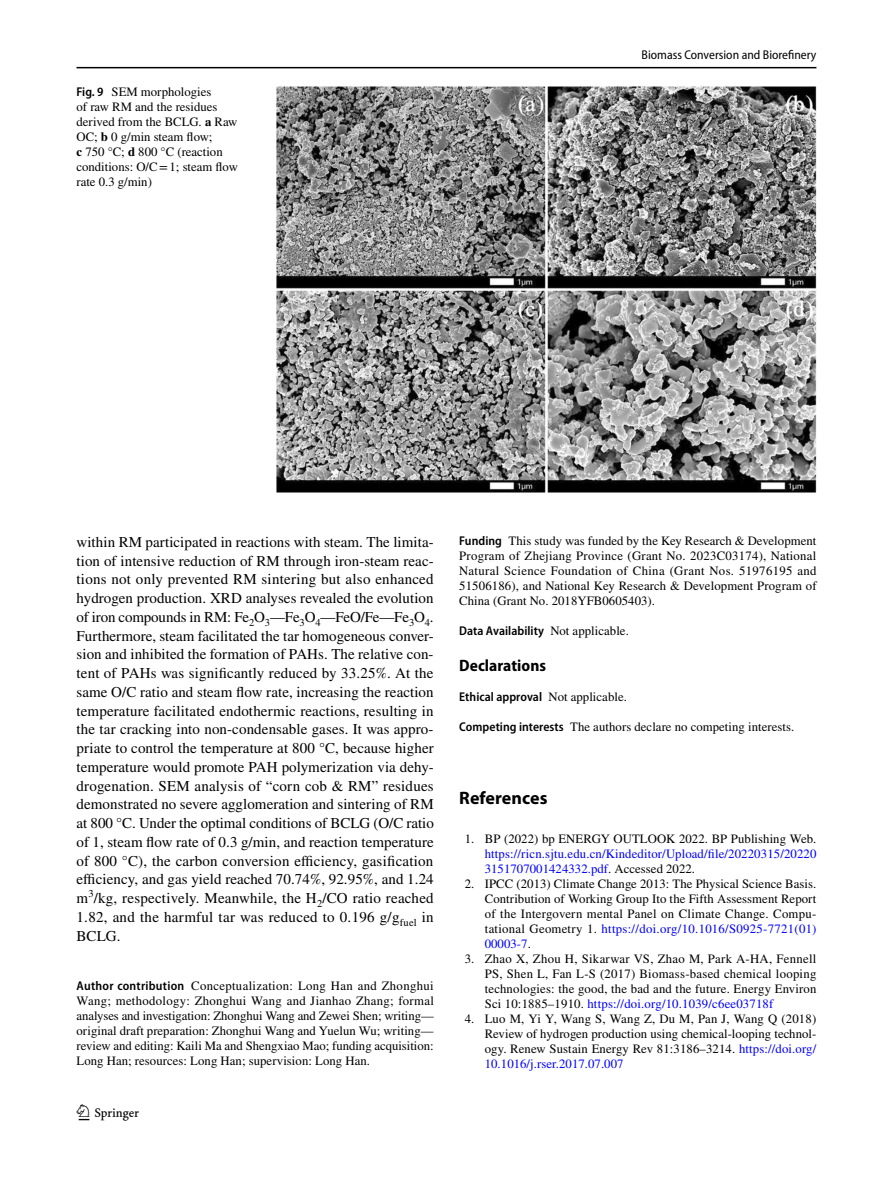
<style>
.page{position:relative;width:893px;height:1187px;background:#fff}
.page>*{position:absolute;margin:0;border:0;box-sizing:border-box;transform-origin:0 0}
.t1{font:22.5px "Springnew Regular 2";color:#000}
.t2{font:700 18px "Myriad Pro";letter-spacing:.005em;color:#000}
.t3{font:700 semi-condensed 16.5px "Myriad Pro";letter-spacing:.005em;color:#000}
.t4{font:15px/18.8px "STIX";letter-spacing:.02em;color:#000;text-align:justify}
.t5{font:12.75px/15px "STIX";letter-spacing:.005em;color:#000;text-align:justify}
.t6{font:12.75px/15px "STIX";letter-spacing:.01em;color:#00f}
.t7{font:600 semi-condensed 12.75px "Myriad Pro";letter-spacing:.005em;color:#000}
.t8{font:semi-condensed 12.75px "Myriad Pro";color:#000}
.s1{font-family:"Myriad Pro";font-weight:600;font-stretch:semi-condensed}
.s2{font-weight:700}
.s3{font-family:"STIX";font-weight:400;font-stretch:normal}
.s4{color:#000}
.s5{color:#00f}
</style>
<div class="page">
<hr style="left:77px;top:67px;width:739px;height:1px;background:#000">
<img style="left:276px;top:87px;width:540px;height:405px">
<p class="t5" style="left:77px;top:85px;width:163px;text-align:left"><span class="s1">Fig. 9</span> SEM morphologies<br>of raw RM and the residues derived from the BCLG. <span class="s2">a</span> Raw<br>OC; <span class="s2">b</span> 0 g/min steam flow;<br><span class="s2">c</span> 750 °C; <span class="s2">d</span> 800 °C (reaction conditions: O/C=1; steam flow rate 0.3 g/min)</p>
<p class="t8" style="left:642px;top:48px;width:176px">Biomass Conversion and Biorefinery</p>
<p class="t4" style="left:77px;top:533px;width:359px">within RM participated in reactions with steam. The limita&shy;tion of intensive reduction of RM through iron-steam reac&shy;tions not only prevented RM sintering but also enhanced hydrogen production. XRD analyses revealed the evolution of iron compounds in RM: Fe<sub>2</sub>O<sub>3</sub>—Fe<sub>3</sub>O<sub>4</sub>—FeO/Fe—Fe<sub>3</sub>O<sub>4</sub>.<br>Furthermore, steam facilitated the tar homogeneous conver&shy;sion and inhibited the formation of PAHs. The relative con&shy;tent of PAHs was significantly reduced by 33.25%. At the same O/C ratio and steam flow rate, increasing the reaction temperature facilitated endothermic reactions, resulting in the tar cracking into non-condensable gases. It was appro&shy;priate to control the temperature at 800 °C, because higher temperature would promote PAH polymerization via dehy&shy;drogenation. SEM analysis of “corn cob &amp; RM” residues demonstrated no severe agglomeration and sintering of RM at 800 °C. Under the optimal conditions of BCLG (O/C ratio of 1, steam flow rate of 0.3 g/min, and reaction temperature of 800 °C), the carbon conversion efficiency, gasification efficiency, and gas yield reached 70.74%, 92.95%, and 1.24 m<sup>3</sup>/kg, respectively. Meanwhile, the H<sub>2</sub>/CO ratio reached 1.82, and the harmful tar was reduced to 0.196 g/g<sub>fuel</sub> in BCLG.</p>
<p class="t5" style="left:77px;top:978px;width:359px"><span class="s1">Author contribution</span> Conceptualization: Long Han and Zhonghui Wang; methodology: Zhonghui Wang and Jianhao Zhang; formal analyses and investigation: Zhonghui Wang and Zewei Shen; writing— original draft preparation: Zhonghui Wang and Yuelun Wu; writing— review and editing: Kaili Ma and Shengxiao Mao; funding acquisition:<br>Long Han; resources: Long Han; supervision: Long Han.</p>
<h1 class="t1" style="left:79px;top:1104px;width:62px">1 3</h1>
<p class="t5" style="left:459px;top:534px;width:359px"><span class="s1">Funding</span> This study was funded by the Key Research &amp; Development Program of Zhejiang Province (Grant No. 2023C03174), National Natural Science Foundation of China (Grant Nos. 51976195 and 51506186), and National Key Research &amp; Development Program of China (Grant No. 2018YFB0605403).</p>
<p class="t7" style="left:459px;top:624px;width:171px">Data Availability <span class="s3">Not applicable.</span></p>
<p class="t3" style="left:459px;top:656px;width:88px">Declarations</p>
<p class="t7" style="left:459px;top:689px;width:169px">Ethical approval <span class="s3">Not applicable.</span></p>
<p class="t5" style="left:459px;top:719px;width:336px"><span class="s1">Competing interests</span> The authors declare no competing interests.</p>
<h2 class="t2" style="left:459px;top:785px;width:90px">References</h2>
<p class="t5" style="left:465px;top:831px;width:353px">1. BP (2022) bp ENERGY OUTLOOK 2022. BP Publishing Web.</p>
<p class="t6" style="left:485px;top:846px;width:333px">https://ricn.sjtu.edu.cn/Kindeditor/Upload/file/20220315/20220<br>3151707001424332.pdf<span class="s4">. Accessed 2022.</span></p>
<p class="t5" style="left:485px;top:876px;width:333px;text-indent:-20px">2. IPCC (2013) Climate Change 2013: The Physical Science Basis.<br>Contribution of Working Group Ito the Fifth Assessment Report of the Intergovern mental Panel on Climate Change. Compu&shy;tational Geometry 1. <span class="s5">https://doi.org/10.1016/S0925-7721(01)<br>00003-7</span>.</p>
<p class="t5" style="left:485px;top:951px;width:333px;text-indent:-20px">3. Zhao X, Zhou H, Sikarwar VS, Zhao M, Park A-HA, Fennell PS, Shen L, Fan L-S (2017) Biomass-based chemical looping technologies: the good, the bad and the future. Energy Environ Sci 10:1885–1910. <span class="s5">https://doi.org/10.1039/c6ee03718f</span></p>
<p class="t5" style="left:485px;top:1011px;width:333px;text-indent:-20px">4. Luo M, Yi Y, Wang S, Wang Z, Du M, Pan J, Wang Q (2018)<br>Review of hydrogen production using chemical-looping technol&shy;ogy. Renew Sustain Energy Rev 81:3186–3214. <span class="s5">https://doi.org/ 10.1016/j.rser.2017.07.007</span></p>
</div>
